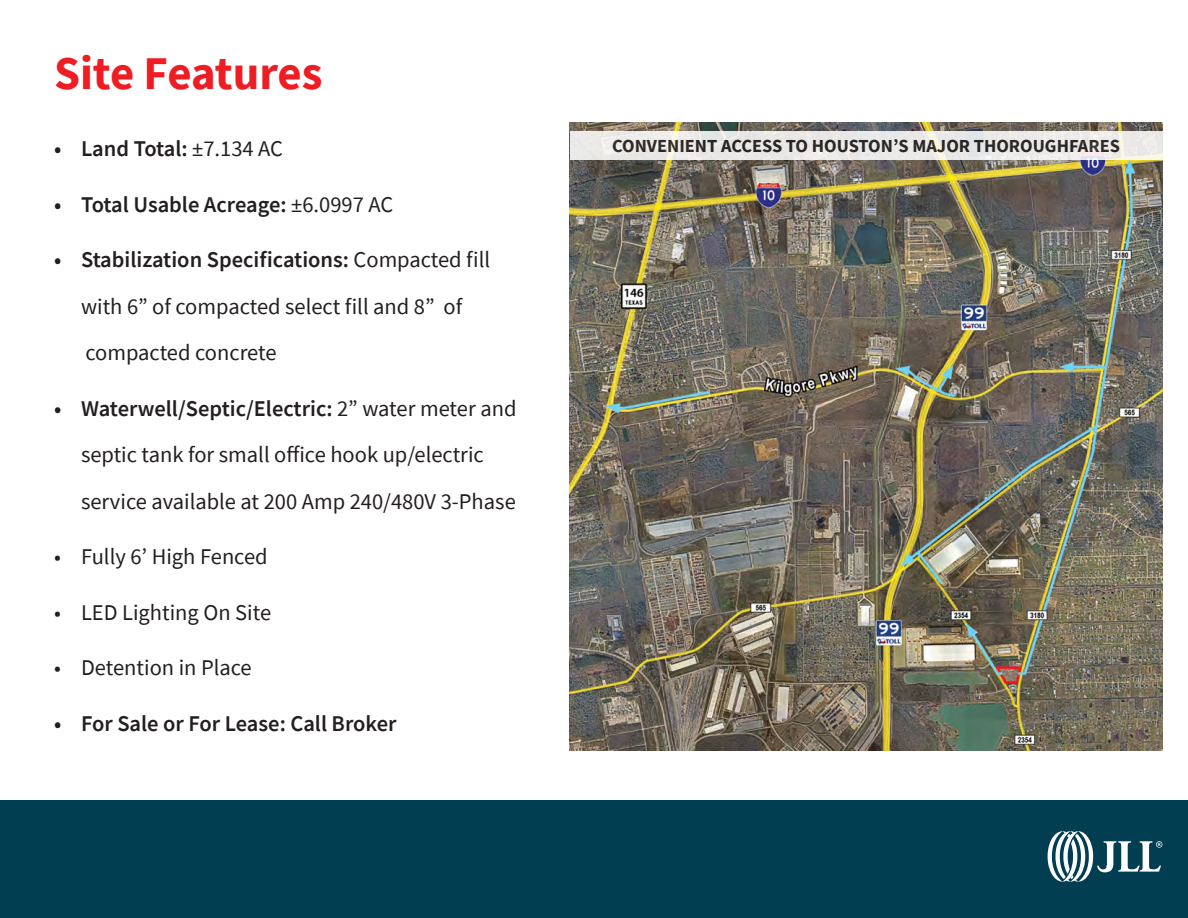
<style>
.page{position:relative;width:1188px;height:918px;background:#fff}
.page>*{position:absolute;margin:0;border:0;box-sizing:border-box;transform-origin:0 0}
.t1{font:700 46.8px "Source Sans Pro";letter-spacing:-.005em;color:#ee1d23}
.t2{font:22.5px/46.5px "Source Sans Pro";color:#231f20;text-align:center}
.t3{font:600 22.5px "Source Sans Pro";color:#231f20}
.t4{font:700 18.3px "Source Sans Pro";color:#231f20}
.s1{font-weight:400}
.s2{font-weight:600}
</style>
<div class="page">
<div style="left:0;top:801px;width:1188px;height:117px;background:#013e51"></div>
<svg style="left:1048px;top:831px;width:114px;height:51px"></svg>
<img style="left:570px;top:122px;width:592px;height:629px">
<div style="left:570px;top:131px;width:592px;height:29px;background:#eae9e8"></div>
<p class="t1" style="left:54px;top:42px;width:270px">Site Features</p>
<p class="t3" style="left:54px;top:134px;width:231px">• Land Total: <span class="s1">±7.134 AC</span></p>
<p class="t3" style="left:54px;top:189px;width:341px">• Total Usable Acreage: <span class="s1">±6.0997 AC</span></p>
<p class="t2" style="left:54px;top:236px;width:438px"><span class="s2">• Stabilization Specifications:</span> Compacted fill with 6” of compacted select fill and 8” of</p>
<p class="t2" style="left:54px;top:329px;width:224px">• compacted concrete</p>
<p class="t2" style="left:81px;top:385px;width:437px;text-align:left;text-indent:-27px"><span class="s2">• Waterwell/Septic/Electric:</span> 2” water meter and septic tank for small office hook up/electric service available at 200 Amp 240/480V 3-Phase</p>
<p class="t2" style="left:54px;top:533px;width:215px">• Fully 6’ High Fenced</p>
<p class="t2" style="left:54px;top:589px;width:219px">• LED Lighting On Site</p>
<p class="t2" style="left:54px;top:644px;width:199px">• Detention in Place</p>
<p class="t3" style="left:54px;top:708px;width:344px">• For Sale or For Lease: Call Broker</p>
<p class="t4" style="left:612px;top:134px;width:509px">CONVENIENT ACCESS TO HOUSTON’S MAJOR THOROUGHFARES</p>
</div>
